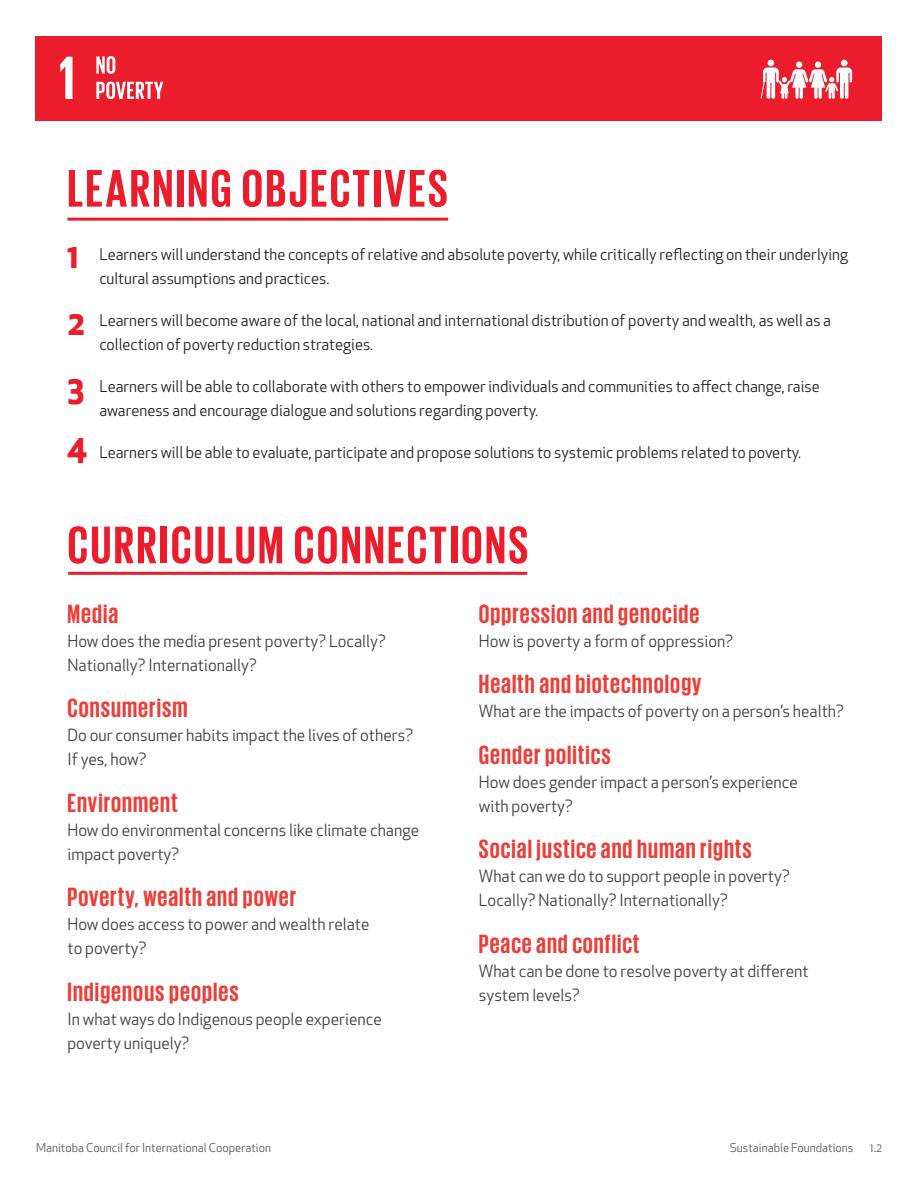
<style>
.page{position:relative;width:918px;height:1188px;background:#fff}
.page>*{position:absolute;margin:0;border:0;box-sizing:border-box;transform-origin:0 0}
.t1{font:700 54px "Giorgio Sans";letter-spacing:.05em;color:#eb1c2c}
.t2{font:700 33px "Apex New";color:#eb1c2c}
.Curriculum_Connectio{font:700 27px "Giorgio Sans";letter-spacing:.04em;color:#ed3d38}
.Curriculum_Connectio-2{font:16.5px/24px "Apex New";color:#3e3e3f}
.t3{font:15.75px/24px "Apex New";color:#231f20}
.t4{font:12px "Apex New";color:#57585a}
</style>
<div class="page">
<div style="left:36px;top:36px;width:846px;height:85px;background:#eb1c2c"></div>
<svg style="left:761px;top:60px;width:91px;height:39px"></svg>
<svg style="left:96px;top:56px;width:19px;height:18px"></svg>
<svg style="left:96px;top:82px;width:67px;height:17px"></svg>
<svg style="left:60px;top:57px;width:13px;height:42px"></svg>
<hr style="left:68px;top:218px;width:380px;height:3px;background:#eb1c2c">
<hr style="left:68px;top:572px;width:459px;height:3px;background:#eb1c2c">
<p class="t1" style="left:68px;top:161px;width:382px">LEARNING OBJECTIVES</p>
<p class="t2" style="left:67px;top:232px;width:13px">1</p>
<p class="t2" style="left:67px;top:299px;width:20px">2</p>
<p class="t2" style="left:67px;top:364px;width:19px">3</p>
<p class="t2" style="left:67px;top:423px;width:22px">4</p>
<p class="t3" style="left:99px;top:243px;width:750px">Learners will understand the concepts of relative and absolute poverty, while critically reflecting on their underlying cultural assumptions and practices.</p>
<p class="t3" style="left:99px;top:309px;width:733px">Learners will become aware of the local, national and international distribution of poverty and wealth, as well as a collection of poverty reduction strategies.</p>
<p class="t3" style="left:99px;top:375px;width:722px">Learners will be able to collaborate with others to empower individuals and communities to affect change, raise awareness and encourage dialogue and solutions regarding poverty.</p>
<p class="t3" style="left:99px;top:441px;width:703px">Learners will be able to evaluate, participate and propose solutions to systemic problems related to poverty.</p>
<p class="t1" style="left:68px;top:518px;width:462px">CURRICULUM CONNECTIONS</p>
<p class="Curriculum_Connectio" style="left:68px;top:600px;width:52px">Media</p>
<p class="Curriculum_Connectio-2" style="left:68px;top:629px;width:320px">How does the media present poverty? Locally?<br>Nationally? Internationally?</p>
<p class="Curriculum_Connectio" style="left:68px;top:694px;width:122px">Consumerism</p>
<p class="Curriculum_Connectio-2" style="left:68px;top:723px;width:347px">Do our consumer habits impact the lives of others?<br>If yes, how?</p>
<p class="Curriculum_Connectio" style="left:68px;top:789px;width:112px">Environment</p>
<p class="Curriculum_Connectio-2" style="left:68px;top:818px;width:353px">How do environmental concerns like climate change impact poverty?</p>
<p class="Curriculum_Connectio" style="left:68px;top:883px;width:230px">Poverty, wealth and power</p>
<p class="Curriculum_Connectio-2" style="left:68px;top:912px;width:304px">How does access to power and wealth relate to poverty?</p>
<p class="Curriculum_Connectio" style="left:68px;top:978px;width:173px">Indigenous peoples</p>
<p class="Curriculum_Connectio-2" style="left:68px;top:1007px;width:316px">In what ways do Indigenous people experience poverty uniquely?</p>
<p class="t4" style="left:36px;top:1140px;width:237px">Manitoba Council for International Cooperation</p>
<p class="Curriculum_Connectio" style="left:479px;top:600px;width:222px">Oppression and genocide</p>
<p class="Curriculum_Connectio-2" style="left:479px;top:629px;width:256px">How is poverty a form of oppression?</p>
<p class="Curriculum_Connectio" style="left:479px;top:670px;width:224px">Health and biotechnology</p>
<p class="Curriculum_Connectio-2" style="left:479px;top:699px;width:367px">What are the impacts of poverty on a person’s health?</p>
<p class="Curriculum_Connectio" style="left:479px;top:741px;width:133px">Gender politics</p>
<p class="Curriculum_Connectio-2" style="left:479px;top:770px;width:321px">How does gender impact a person’s experience with poverty?</p>
<p class="Curriculum_Connectio" style="left:479px;top:835px;width:274px">Social justice and human rights</p>
<p class="Curriculum_Connectio-2" style="left:479px;top:864px;width:312px">What can we do to support people in poverty?<br>Locally? Nationally? Internationally?</p>
<p class="Curriculum_Connectio" style="left:479px;top:930px;width:162px">Peace and conflict</p>
<p class="Curriculum_Connectio-2" style="left:479px;top:959px;width:331px">What can be done to resolve poverty at different system levels?</p>
<p class="t4" style="left:730px;top:1140px;width:125px">Sustainable Foundations</p>
<p class="t4" style="left:870px;top:1140px;width:14px">1.2</p>
</div>
